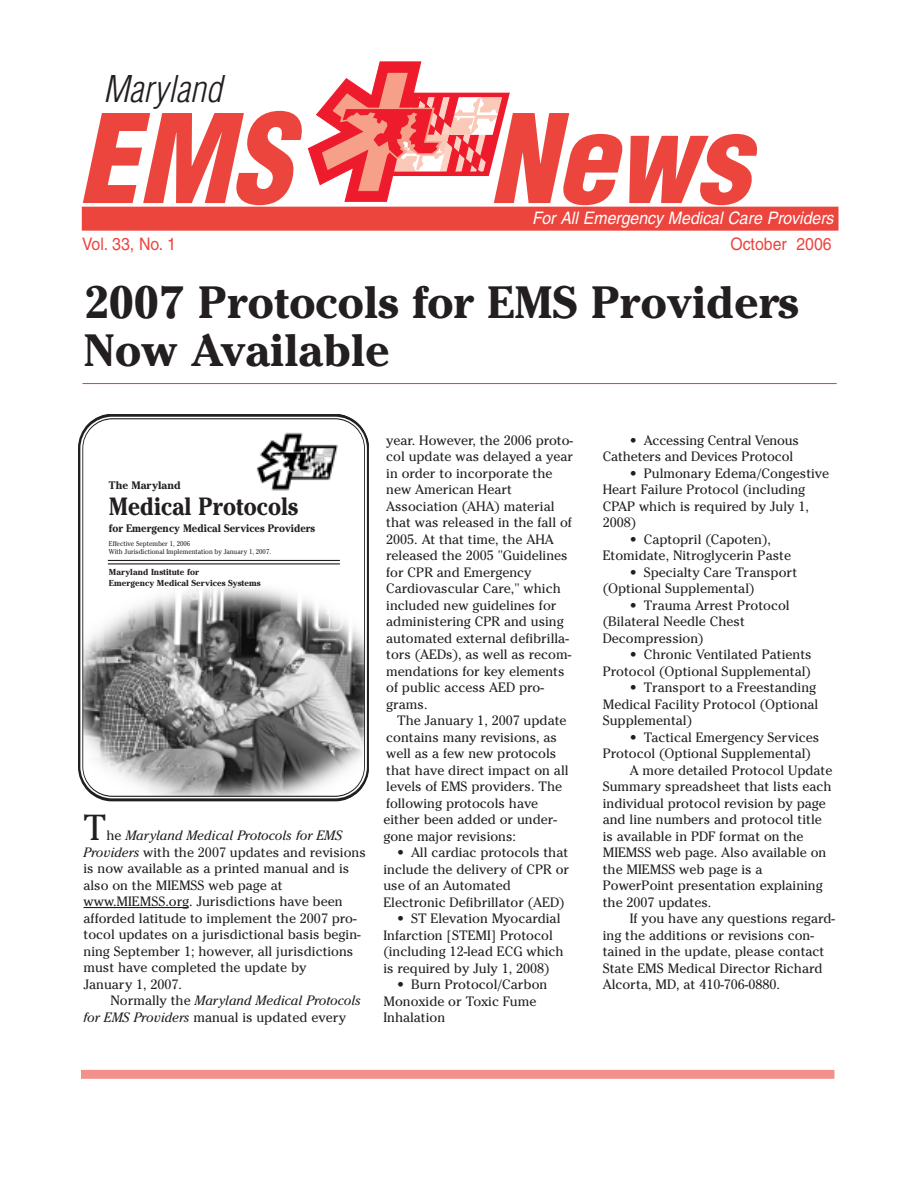
<style>
.page{position:relative;width:918px;height:1188px;background:#fff}
.page>*{position:absolute;margin:0;border:0;box-sizing:border-box;transform-origin:0 0}
.t1{font:italic 900 condensed 120px "Helvetica";color:#ec453e}
.t2{font:700 45px/48px "Cheltenham";color:#231f20}
.t3{font:italic 300 condensed 36px "Helvetica";color:#231f20}
.t4{font:36px "Cheltenham";color:#231f20}
.t5{font:700 24.9px "Cheltenham";color:#231f20;scale:.9 1}
.t6{font:italic 17.25px "Helvetica";color:#fff;scale:.92 1}
.t7{font:17.25px "Helvetica";color:#ec453e;scale:.92 1}
.t8{font:13.5px/16.5px "Cheltenham";color:#231f20}
.t9{font:italic 13.5px/16.5px "Cheltenham";color:#231f20}
.t10{font:700 10.8px "Cheltenham";color:#231f20;scale:.95 1}
.t11{font:700 10.8px "Cheltenham";color:#231f20}
.t12{font:700 8.7px/10.2px "Cheltenham";color:#231f20}
.t13{font:7.05px/8.1px "Cheltenham";color:#231f20;scale:.92 1}
.s1{font-style:italic}
.s2{font-style:normal}
</style>
<div class="page">
<div style="left:82px;top:207px;width:756px;height:24px;background:#ec453e"></div>
<svg style="left:308px;top:62px;width:202px;height:140px"></svg>
<svg style="left:78px;top:415px;width:291px;height:387px"></svg>
<svg style="left:82px;top:419px;width:283px;height:378px"></svg>
<img style="left:246px;top:427px;width:106px;height:77px">
<hr style="left:108px;top:560px;width:232px;height:1px;background:#231f20">
<hr style="left:108px;top:564px;width:232px;height:1px;background:#231f20">
<div style="left:81px;top:1070px;width:753px;height:9px;background:#f4908b"></div>
<hr style="left:82px;top:383px;width:755px;height:1px;background:#ec453e">
<hr style="left:84px;top:907px;width:30px;height:1px;background:#231f20">
<hr style="left:113px;top:907px;width:69px;height:1px;background:#231f20">
<h3 class="t3" style="left:103px;top:68px;width:120px">Maryland</h3>
<h1 class="t1" style="left:77px;top:91px;width:215px">EMS</h1>
<h1 class="t1" style="left:489px;top:91px;width:262px">News</h1>
<p class="t6" style="left:532px;top:212px;width:329px">For All Emergency Medical Care Providers</p>
<p class="t7" style="left:82px;top:237px;width:103px">Vol. 33, No. 1</p>
<p class="t7" style="left:730px;top:238px;width:112px">October 2006</p>
<h2 class="t2" style="left:84px;top:279px;width:716px">2007 Protocols for EMS Providers<br>Now Available</h2>
<p class="t11" style="left:109px;top:479px;width:73px">The Maryland</p>
<h3 class="t5" style="left:109px;top:492px;width:212px">Medical Protocols</h3>
<p class="t10" style="left:109px;top:521px;width:218px">for Emergency Medical Services Providers</p>
<p class="t13" style="left:109px;top:540px;width:178px">Effective September 1, 2006<br>With Jurisdictional Implementation by January 1, 2007.</p>
<p class="t12" style="left:109px;top:567px;width:153px">Maryland Institute for<br>Emergency Medical Services Systems</p>
<h3 class="t4" style="left:84px;top:807px;width:25px">T</h3>
<p class="t8" style="left:84px;top:827px;width:284px;text-indent:23px">he <span class="s1">Maryland Medical Protocols for EMS Providers</span> with the 2007 updates and revisions is now available as a printed manual and is also on the MIEMSS web page at www.MIEMSS.org. Jurisdictions have been afforded latitude to implement the 2007 pro&shy;tocol updates on a jurisdictional basis begin&shy;ning September 1; however, all jurisdictions must have completed the update by<br>January 1, 2007.</p>
<p class="t9" style="left:84px;top:994px;width:279px;text-indent:27px"><span class="s2">Normally the</span> Maryland Medical Protocols for EMS Providers <span class="s2">manual is updated every</span></p>
<p class="t8" style="left:386px;top:432px;width:188px">year. However, the 2006 proto&shy;col update was delayed a year in order to incorporate the new American Heart<br>Association (AHA) material that was released in the fall of<br>2005. At that time, the AHA released the 2005 "Guidelines for CPR and Emergency<br>Cardiovascular Care," which included new guidelines for administering CPR and using automated external defibrilla&shy;tors (AEDs), as well as recom&shy;mendations for key elements of public access AED pro&shy;grams.</p>
<p class="t8" style="left:383px;top:713px;width:187px;text-indent:14px">The January 1, 2007 update contains many revisions, as well as a few new protocols that have direct impact on all levels of EMS providers. The following protocols have either been added or under&shy;gone major revisions:</p>
<p class="t8" style="left:383px;top:845px;width:187px;text-indent:14px">• All cardiac protocols that include the delivery of CPR or use of an Automated<br>Electronic Defibrillator (AED)</p>
<p class="t8" style="left:383px;top:911px;width:182px;text-indent:14px">• ST Elevation Myocardial<br>Infarction [STEMI] Protocol (including 12-lead ECG which is required by July 1, 2008)</p>
<p class="t8" style="left:383px;top:977px;width:165px;text-indent:14px">• Burn Protocol/Carbon<br>Monoxide or Toxic Fume<br>Inhalation</p>
<p class="t8" style="left:603px;top:432px;width:198px;text-indent:27px">• Accessing Central Venous<br>Catheters and Devices Protocol</p>
<p class="t8" style="left:603px;top:465px;width:228px;text-indent:27px">• Pulmonary Edema/Congestive<br>Heart Failure Protocol (including<br>CPAP which is required by July 1,<br>2008)</p>
<p class="t8" style="left:603px;top:531px;width:190px;text-align:center">• Captopril (Capoten),<br>Etomidate, Nitroglycerin Paste</p>
<p class="t8" style="left:603px;top:564px;width:196px;text-indent:27px">• Specialty Care Transport (Optional Supplemental)</p>
<p class="t8" style="left:603px;top:597px;width:188px;text-indent:27px">• Trauma Arrest Protocol (Bilateral Needle Chest<br>Decompression)</p>
<p class="t8" style="left:603px;top:647px;width:211px;text-align:right">• Chronic Ventilated Patients<br>Protocol (Optional Supplemental)</p>
<p class="t8" style="left:603px;top:680px;width:217px;text-indent:27px">• Transport to a Freestanding<br>Medical Facility Protocol (Optional<br>Supplemental)</p>
<p class="t8" style="left:630px;top:729px;width:191px">• Tactical Emergency Services</p>
<p class="t8" style="left:603px;top:746px;width:210px">Protocol (Optional Supplemental)</p>
<p class="t8" style="left:630px;top:762px;width:204px">A more detailed Protocol Update</p>
<p class="t8" style="left:603px;top:779px;width:230px">Summary spreadsheet that lists each</p>
<p class="t8" style="left:603px;top:795px;width:225px">individual protocol revision by page</p>
<p class="t8" style="left:603px;top:812px;width:221px">and line numbers and protocol title</p>
<p class="t8" style="left:603px;top:828px;width:202px">is available in PDF format on the</p>
<p class="t8" style="left:603px;top:845px;width:225px">MIEMSS web page. Also available on</p>
<p class="t8" style="left:603px;top:861px;width:161px">the MIEMSS web page is a</p>
<p class="t8" style="left:603px;top:878px;width:222px">PowerPoint presentation explaining</p>
<p class="t8" style="left:603px;top:894px;width:110px">the 2007 updates.</p>
<p class="t8" style="left:630px;top:911px;width:207px">If you have any questions regard-</p>
<p class="t8" style="left:603px;top:927px;width:213px">ing the additions or revisions con-</p>
<p class="t8" style="left:603px;top:944px;width:223px">tained in the update, please contact</p>
<p class="t8" style="left:603px;top:960px;width:221px">State EMS Medical Director Richard</p>
<p class="t8" style="left:603px;top:977px;width:179px">Alcorta, MD, at 410-706-0880.</p>
</div>
